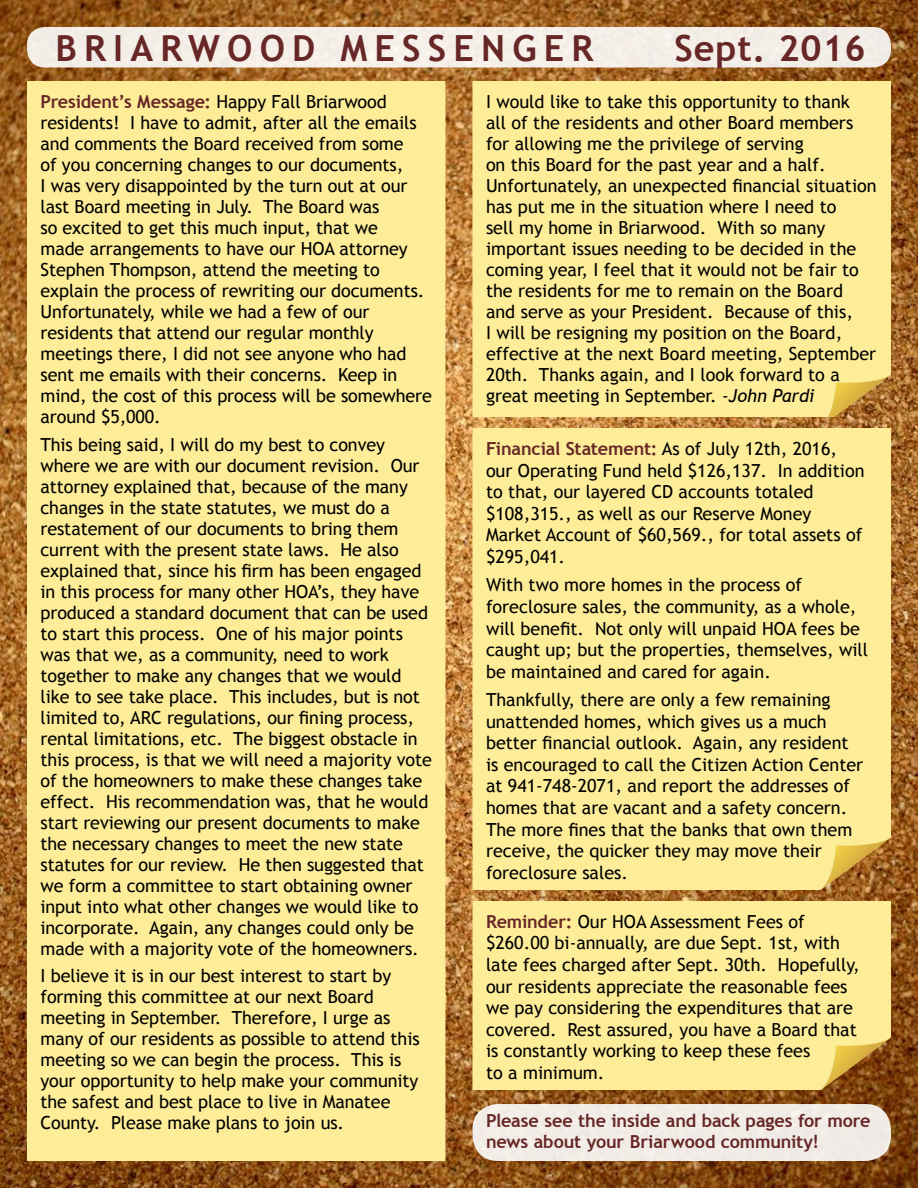
<style>
.page{position:relative;width:918px;height:1188px;background:#fff}
.page>*{position:absolute;margin:0;border:0;box-sizing:border-box;transform-origin:0 0}
.t1{font:700 36px "Trebuchet MS";letter-spacing:.2em;color:#662726}
.t2{font:700 36px "Trebuchet MS";letter-spacing:.025em;color:#662726}
.t3{font:18px/21px "Trebuchet MS";letter-spacing:-.005em;color:#000}
.t4{font:700 18px/21.6px "Trebuchet MS";letter-spacing:-.01em;color:#662726}
.s1{font-weight:700;color:#662726}
.s2{font-style:italic}
</style>
<div class="page">
<img style="left:0;top:0;width:918px;height:1188px">
<div style="left:27px;top:27px;width:864px;height:41px;background:#f4eee8;border-radius:18px"></div>
<div style="left:473px;top:428px;width:418px;height:462px;background:#fdec98"></div>
<svg style="left:820px;top:837px;width:71px;height:53px;background:#c69b4b"></svg>
<div style="left:473px;top:81px;width:418px;height:336px;background:#fdec98"></div>
<svg style="left:827px;top:374px;width:64px;height:43px;background:#cda34e"></svg>
<div style="left:27px;top:81px;width:419px;height:1080px;background:#fdec98"></div>
<div style="left:473px;top:901px;width:418px;height:189px;background:#fdec98"></div>
<svg style="left:820px;top:1037px;width:71px;height:53px;background:#b78c41"></svg>
<div style="left:472px;top:1104px;width:419px;height:57px;background:#f2ece6;border-radius:26px"></div>
<p class="t1" style="left:56px;top:25px;width:539px">BRIARWOOD MESSENGER</p>
<p class="t2" style="left:675px;top:25px;width:192px">Sept. 2016</p>
<p class="t3" style="left:40px;top:91px;width:393px"><span class="s1">President’s Message:</span> Happy Fall Briarwood residents! I have to admit, after all the emails and comments the Board received from some<br>of you concerning changes to our documents,<br>I was very disappointed by the turn out at our last Board meeting in July. The Board was<br>so excited to get this much input, that we<br>made arrangements to have our HOA attorney Stephen Thompson, attend the meeting to explain the process of rewriting our documents.<br>Unfortunately, while we had a few of our residents that attend our regular monthly meetings there, I did not see anyone who had sent me emails with their concerns. Keep in mind, the cost of this process will be somewhere around $5,000.</p>
<p class="t3" style="left:40px;top:434px;width:393px">This being said, I will do my best to convey where we are with our document revision. Our attorney explained that, because of the many changes in the state statutes, we must do a restatement of our documents to bring them current with the present state laws. He also explained that, since his firm has been engaged in this process for many other HOA’s, they have produced a standard document that can be used to start this process. One of his major points was that we, as a community, need to work together to make any changes that we would like to see take place. This includes, but is not limited to, ARC regulations, our fining process, rental limitations, etc. The biggest obstacle in this process, is that we will need a majority vote of the homeowners to make these changes take effect. His recommendation was, that he would start reviewing our present documents to make the necessary changes to meet the new state statutes for our review. He then suggested that we form a committee to start obtaining owner input into what other changes we would like to incorporate. Again, any changes could only be made with a majority vote of the homeowners.</p>
<p class="t3" style="left:40px;top:966px;width:381px">I believe it is in our best interest to start by forming this committee at our next Board meeting in September. Therefore, I urge as many of our residents as possible to attend this meeting so we can begin the process. This is your opportunity to help make your community the safest and best place to live in Manatee County. Please make plans to join us.</p>
<p class="t3" style="left:486px;top:91px;width:392px">I would like to take this opportunity to thank<br>all of the residents and other Board members for allowing me the privilege of serving<br>on this Board for the past year and a half.<br>Unfortunately, an unexpected financial situation has put me in the situation where I need to<br>sell my home in Briarwood. With so many important issues needing to be decided in the coming year, I feel that it would not be fair to the residents for me to remain on the Board and serve as your President. Because of this,<br>I will be resigning my position on the Board, effective at the next Board meeting, September 20th. Thanks again, and I look forward to a great meeting in September. <span class="s2">-John Pardi</span></p>
<p class="t3" style="left:486px;top:438px;width:380px;line-height:21.6px"><span class="s1">Financial Statement:</span> As of July 12th, 2016, our Operating Fund held $126,137. In addition to that, our layered CD accounts totaled $108,315., as well as our Reserve Money Market Account of $60,569., for total assets of $295,041.</p>
<p class="t3" style="left:486px;top:574px;width:384px;line-height:21.6px">With two more homes in the process of foreclosure sales, the community, as a whole, will benefit. Not only will unpaid HOA fees be caught up; but the properties, themselves, will be maintained and cared for again.</p>
<p class="t3" style="left:486px;top:689px;width:379px;line-height:21.6px">Thankfully, there are only a few remaining unattended homes, which gives us a much better financial outlook. Again, any resident is encouraged to call the Citizen Action Center at 941-748-2071, and report the addresses of homes that are vacant and a safety concern.<br>The more fines that the banks that own them receive, the quicker they may move their foreclosure sales.</p>
<p class="t3" style="left:486px;top:911px;width:375px;line-height:21.6px"><span class="s1">Reminder:</span> Our HOA Assessment Fees of $260.00 bi-annually, are due Sept. 1st, with late fees charged after Sept. 30th. Hopefully, our residents appreciate the reasonable fees we pay considering the expenditures that are covered. Rest assured, you have a Board that is constantly working to keep these fees<br>to a minimum.</p>
<p class="t4" style="left:486px;top:1109px;width:386px">Please see the inside and back pages for more news about your Briarwood community!</p>
</div>
